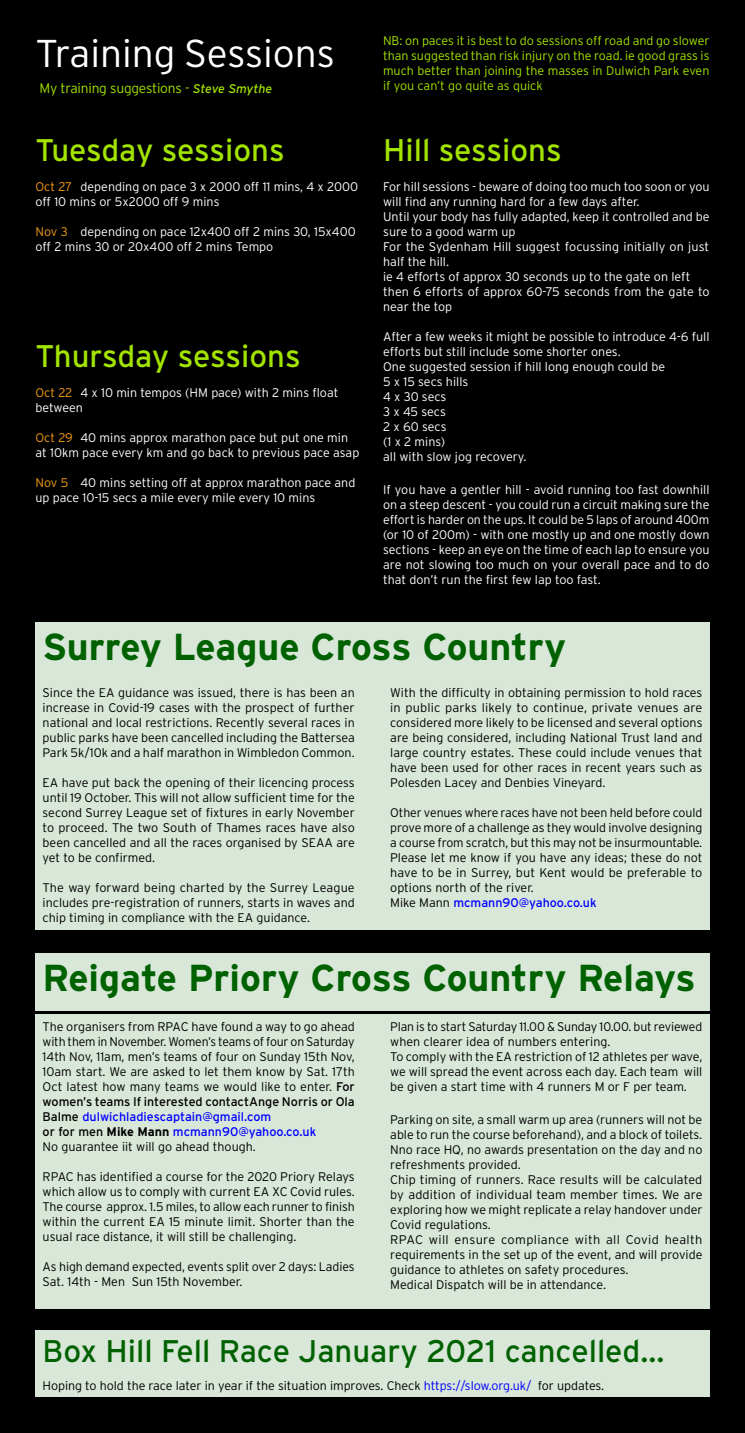
<style>
.page{position:relative;width:745px;height:1433px;background:#fff}
.page>*{position:absolute;margin:0;border:0;box-sizing:border-box;transform-origin:0 0}
.t1{font:300 38.75px "Interstate";color:#fff}
.t2{font:700 37.5px "Interstate";color:#006100}
.t3{font:31.25px "Interstate";color:#a2e300}
.t4{font:31.25px "Interstate";color:#006100}
.t5{font:300 13.75px "Interstate";letter-spacing:-.015em;color:#a2e300}
.t6{font:300 12.5px/15px "Interstate";color:#000;text-align:justify}
.t7{font:300 12.5px/15px "Interstate";color:#fff}
.t8{font:300 12.5px/15px "Interstate";color:#a2e300;text-align:justify}
.s1{font-weight:400;font-style:italic;font-size:12.5px}
.s2{color:#f39c12}
.s3{font-weight:400;color:#00f}
.s4{font-weight:400}
.s5{font-weight:700}
.s6{color:#00f}
</style>
<div class="page">
<div style="left:0;top:0;width:744px;height:1433px;background:#000"></div>
<div style="left:35px;top:622px;width:674px;height:57px;background:#d9e7d9"></div>
<div style="left:35px;top:679px;width:674px;height:250px;background:#d9e7d9"></div>
<div style="left:35px;top:953px;width:674px;height:57px;background:#d9e7d9"></div>
<div style="left:35px;top:1014px;width:674px;height:294px;background:#d9e7d9"></div>
<div style="left:35px;top:1330px;width:674px;height:66px;background:#d9e7d9"></div>
<h1 class="t1" style="left:35px;top:31px;width:301px">Training Sessions</h1>
<p class="t5" style="left:39px;top:80px;width:234px">My training suggestions - <span class="s1">Steve Smythe</span></p>
<h3 class="t3" style="left:35px;top:133px;width:250px">Tuesday sessions</h3>
<p class="t7" style="left:35px;top:179px;width:324px"><span class="s2">Oct 27</span> depending on pace 3 x 2000 off 11 mins, 4 x 2000 off 10 mins or 5x2000 off 9 mins</p>
<p class="t7" style="left:35px;top:224px;width:321px"><span class="s2">Nov 3</span> depending on pace 12x400 off 2 mins 30, 15x400 off 2 mins 30 or 20x400 off 2 mins Tempo</p>
<h3 class="t3" style="left:35px;top:338px;width:266px">Thursday sessions</h3>
<p class="t7" style="left:35px;top:385px;width:304px"><span class="s2">Oct 22</span> 4 x 10 min tempos (HM pace) with 2 mins float between</p>
<p class="t7" style="left:35px;top:430px;width:325px"><span class="s2">Oct 29</span> 40 mins approx marathon pace but put one min at 10km pace every km and go back to previous pace asap</p>
<p class="t7" style="left:35px;top:475px;width:321px"><span class="s2">Nov 5</span> 40 mins setting off at approx marathon pace and up pace 10-15 secs a mile every mile every 10 mins</p>
<p class="t8" style="left:383px;top:33px;width:328px">NB: on paces it is best to do sessions off road and go slower than suggested than risk injury on the road. ie good grass is much better than joining the masses in Dulwich Park even if you can’t go quite as quick</p>
<h3 class="t3" style="left:383px;top:133px;width:180px">Hill sessions</h3>
<p class="t7" style="left:383px;top:179px;width:328px">For hill sessions - beware of doing too much too soon or you will find any running hard for a few days after.<br>Until your body has fully adapted, keep it controlled and be sure to a good warm up<br>For the Sydenham Hill suggest focussing initially on just half the hill.<br>ie 4 efforts of approx 30 seconds up to the gate on left then 6 efforts of approx 60-75 seconds from the gate to near the top</p>
<p class="t7" style="left:383px;top:329px;width:327px">After a few weeks it might be possible to introduce 4-6 full efforts but still include some shorter ones.<br>One suggested session if hill long enough could be<br>5 x 15 secs hills<br>4 x 30 secs<br>3 x 45 secs<br>2 x 60 secs<br>(1 x 2 mins)<br>all with slow jog recovery.</p>
<p class="t7" style="left:383px;top:482px;width:328px;text-align:justify">If you have a gentler hill - avoid running too fast downhill on a steep descent - you could run a circuit making sure the effort is harder on the ups. It could be 5 laps of around 400m (or 10 of 200m) - with one mostly up and one mostly down sections - keep an eye on the time of each lap to ensure you are not slowing too much on your overall pace and to do that don’t run the first few lap too fast.</p>
<h2 class="t2" style="left:43px;top:625px;width:525px">Surrey League Cross Country</h2>
<p class="t6" style="left:43px;top:685px;width:313px">Since the EA guidance was issued, there is has been an increase in Covid-19 cases with the prospect of further national and local restrictions. Recently several races in public parks have been cancelled including the Battersea Park 5k/10k and a half marathon in Wimbledon Common.</p>
<p class="t6" style="left:43px;top:775px;width:313px">EA have put back the opening of their licencing process until 19 October. This will not allow sufficient time for the second Surrey League set of fixtures in early November to proceed. The two South of Thames races have also been cancelled and all the races organised by SEAA are yet to be confirmed.</p>
<p class="t6" style="left:43px;top:880px;width:313px">The way forward being charted by the Surrey League includes pre-registration of runners, starts in waves and chip timing in compliance with the EA guidance.</p>
<p class="t6" style="left:390px;top:685px;width:313px">With the difficulty in obtaining permission to hold races in public parks likely to continue, private venues are considered more likely to be licensed and several options are being considered, including National Trust land and large country estates. These could include venues that have been used for other races in recent years such as Polesden Lacey and Denbies Vineyard.</p>
<p class="t6" style="left:390px;top:805px;width:313px;text-align:left">Other venues where races have not been held before could prove more of a challenge as they would involve designing a course from scratch, but this may not be insurmountable.<br>Please let me know if you have any ideas; these do not have to be in Surrey, but Kent would be preferable to options north of the river.<br>Mike Mann <span class="s3">mcmann90@yahoo.co.uk</span></p>
<h2 class="t2" style="left:43px;top:956px;width:654px">Reigate Priory Cross Country Relays</h2>
<p class="t6" style="left:43px;top:1019px;width:313px;text-align:left">The organisers from RPAC have found a way to go ahead with them in November. Women’s teams of four on Saturday 14th Nov, 11am, men’s teams of four on Sunday 15th Nov, 10am start. We are asked to let them know by Sat. 17th Oct latest how many teams we would like to enter. <span class="s4">For women’s teams If interested contactAnge Norris or Ola Balme</span> <span class="s3">dulwichladiescaptain@gmail.com<br></span><span class="s4">or for men</span> <span class="s5">Mike Mann</span> <span class="s3">mcmann90@yahoo.co.uk<br></span>No guarantee iit will go ahead though.</p>
<p class="t6" style="left:43px;top:1169px;width:313px">RPAC has identified a course for the 2020 Priory Relays which allow us to comply with current EA XC Covid rules.<br>The course approx. 1.5 miles, to allow each runner to finish within the current EA 15 minute limit. Shorter than the usual race distance, it will still be challenging.</p>
<p class="t6" style="left:43px;top:1259px;width:313px">As high demand expected, events split over 2 days: Ladies<br>Sat. 14th - Men Sun 15th November.</p>
<p class="t6" style="left:390px;top:1019px;width:313px;text-align:left">Plan is to start Saturday 11.00 &amp; Sunday 10.00. but reviewed when clearer idea of numbers entering.<br>To comply with the EA restriction of 12 athletes per wave, we will spread the event across each day. Each team will be given a start time with 4 runners M or F per team.</p>
<p class="t6" style="left:390px;top:1112px;width:313px;text-align:left">Parking on site, a small warm up area (runners will not be able to run the course beforehand), and a block of toilets.<br>Nno race HQ, no awards presentation on the day and no refreshments provided.<br>Chip timing of runners. Race results will be calculated by addition of individual team member times. We are exploring how we might replicate a relay handover under Covid regulations.<br>RPAC will ensure compliance with all Covid health requirements in the set up of the event, and will provide guidance to athletes on safety procedures.<br>Medical Dispatch will be in attendance.</p>
<h3 class="t4" style="left:43px;top:1333px;width:622px">Box Hill Fell Race January 2021 cancelled...</h3>
<p class="t6" style="left:43px;top:1377px;width:563px">Hoping to hold the race later in year if the situation improves. Check <span class="s6">https://slow.org.uk/</span> for updates.</p>
</div>
